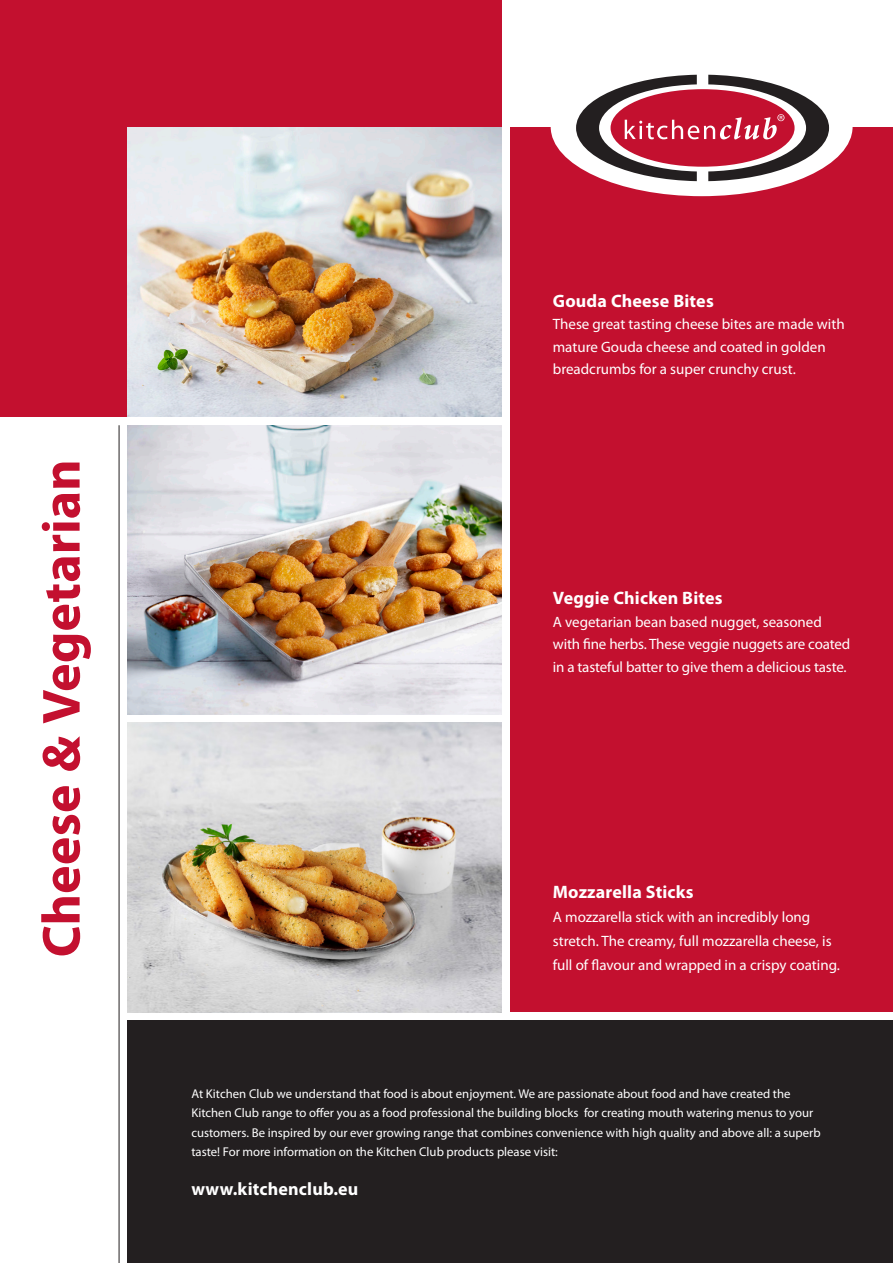
<style>
.page{position:relative;width:893px;height:1263px;background:#fff}
.page>*{position:absolute;margin:0;border:0;box-sizing:border-box;transform-origin:0 0}
.Kop{font:700 54px "Myriad Pro";color:#c3102f}
.Kopje{font:700 18px "Myriad Pro";letter-spacing:.01em;color:#fff}
.Body{font:15px/22.5px "Myriad Pro";color:#fff}
.Body-2{font:12.75px/19.5px "Myriad Pro";color:#fff}
</style>
<div class="page">
<div style="left:510px;top:128px;width:383px;height:884px;background:#c3102f"></div>
<div style="left:0;top:0;width:502px;height:417px;background:#c3102f"></div>
<div style="left:128px;top:1020px;width:765px;height:243px;background:#231f20"></div>
<img style="left:128px;top:128px;width:374px;height:289px">
<img style="left:128px;top:425px;width:374px;height:289px">
<img style="left:128px;top:723px;width:374px;height:289px">
<hr style="left:119px;top:425px;width:1px;height:838px;background:#231f20">
<div style="left:551px;top:57px;width:302px;height:139px;background:#fff;border-radius:50%"></div>
<svg style="left:576px;top:75px;width:253px;height:106px"></svg>
<p class="Kop" style="left:26px;top:957px;width:500px;rotate:-90deg">Cheese &amp; Vegetarian</p>
<p class="Kopje" style="left:553px;top:289px;width:162px">Gouda Cheese Bites</p>
<p class="Body" style="left:553px;top:313px;width:293px">These great tasting cheese bites are made with mature Gouda cheese and coated in golden breadcrumbs for a super crunchy crust.</p>
<p class="Kopje" style="left:553px;top:587px;width:171px">Veggie Chicken Bites</p>
<p class="Body" style="left:553px;top:610px;width:299px">A vegetarian bean based nugget, seasoned with fine herbs. These veggie nuggets are coated in a tasteful batter to give them a delicious taste.</p>
<p class="Kopje" style="left:553px;top:880px;width:142px">Mozzarella Sticks</p>
<p class="Body" style="left:553px;top:904px;width:289px;line-height:24px">A mozzarella stick with an incredibly long stretch. The creamy, full mozzarella cheese, is full of flavour and wrapped in a crispy coating.</p>
<p class="Body-2" style="left:191px;top:1083px;width:631px">At Kitchen Club we understand that food is about enjoyment. We are passionate about food and have created the Kitchen Club range to offer you as a food professional the building blocks for creating mouth watering menus to your customers. Be inspired by our ever growing range that combines convenience with high quality and above all: a superb taste! For more information on the Kitchen Club products please visit:</p>
<p class="Kopje" style="left:191px;top:1177px;width:169px">www.kitchenclub.eu</p>
</div>
